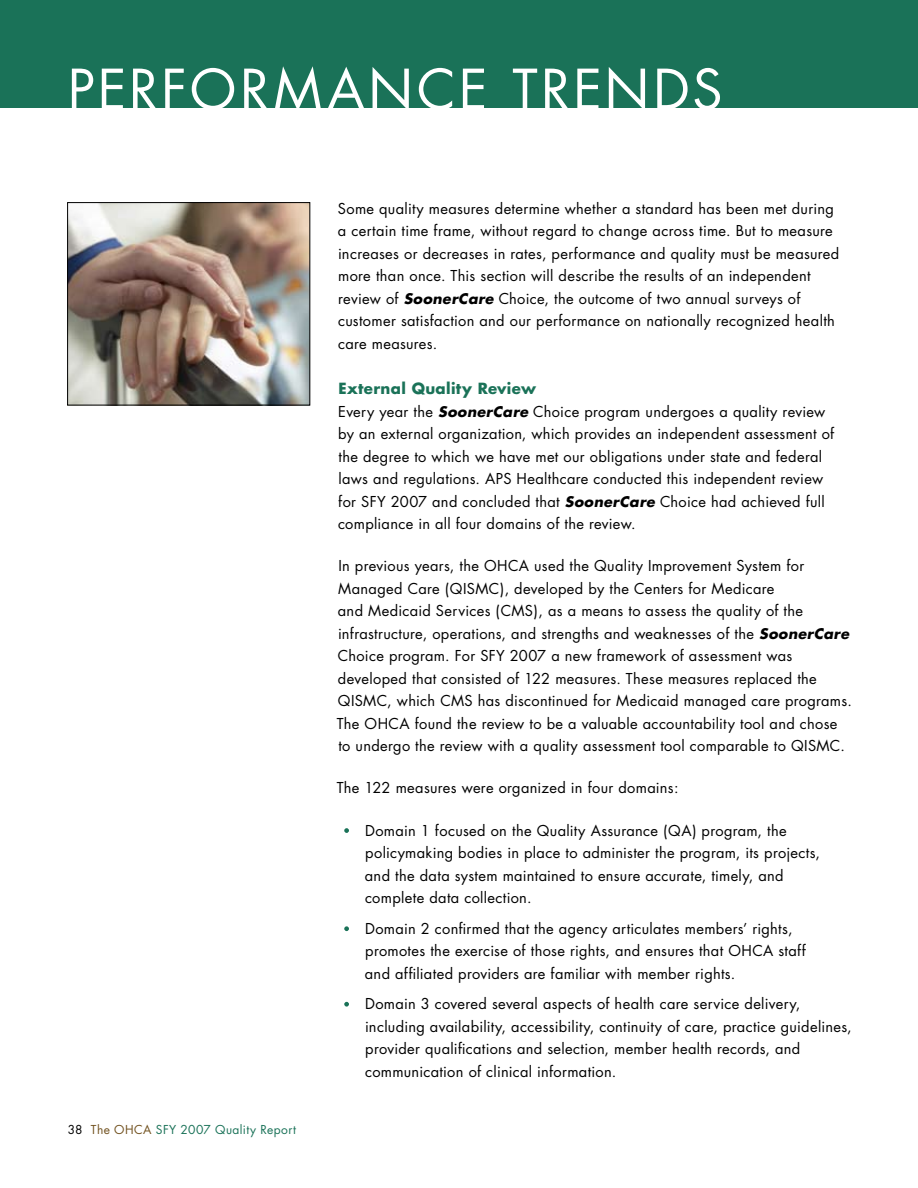
<style>
.page{position:relative;width:918px;height:1188px;background:#fff}
.page>*{position:absolute;margin:0;border:0;box-sizing:border-box;transform-origin:0 0}
.t1{font:54px "Futura";letter-spacing:.06em;color:#fff}
.t2{font:700 15px "Futura";letter-spacing:.025em;color:#1a7258}
.t3{font:14.7px/22.5px "Futura";letter-spacing:.015em;color:#000}
.t4{font:12px "Futura";letter-spacing:.035em;color:#1a7258}
.s1{color:#000}
.s2{color:#725220}
.s3{font-weight:700;font-style:italic;font-size:14.25px}
</style>
<div class="page">
<img style="left:70px;top:204px;width:238px;height:199px">
<div style="left:68px;top:202px;width:242px;height:203px;border:1px solid #000"></div>
<div style="left:0;top:0;width:918px;height:108px;background:#1a7258"></div>
<svg style="left:344px;top:828px;width:5px;height:5px"></svg>
<svg style="left:344px;top:926px;width:5px;height:5px"></svg>
<svg style="left:344px;top:1002px;width:5px;height:5px"></svg>
<p class="t1" style="left:68px;top:55px;width:656px">Performance Trends</p>
<p class="t4" style="left:68px;top:1122px;width:230px"><span class="s1">38</span> <span class="s2">The OHCA</span> SFY 2007 Quality Report</p>
<p class="t3" style="left:338px;top:197px;width:503px">Some quality measures determine whether a standard has been met during a certain time frame, without regard to change across time. But to measure increases or decreases in rates, performance and quality must be measured more than once. This section will describe the results of an independent review of <span class="s3">SoonerCare</span> Choice, the outcome of two annual surveys of customer satisfaction and our performance on nationally recognized health care measures.</p>
<p class="t2" style="left:338px;top:378px;width:199px">External Quality Review</p>
<p class="t3" style="left:338px;top:400px;width:498px">Every year the <span class="s3">SoonerCare</span> Choice program undergoes a quality review by an external organization, which provides an independent assessment of the degree to which we have met our obligations under state and federal laws and regulations. APS</p>
<p class="t3" style="left:338px;top:468px;width:488px;text-align:justify;text-indent:179px">Healthcare conducted this independent review for SFY 2007 and concluded that <span class="s3">SoonerCare</span> Choice had achieved full compliance in all four domains of the review.</p>
<p class="t3" style="left:337px;top:555px;width:517px">In previous years, the OHCA used the Quality Improvement System for Managed Care (QISMC), developed by the Centers for Medicare<br>and Medicaid Services (CMS), as a means to assess the quality of the infrastructure, operations, and strengths and weaknesses of the <span class="s3">SoonerCare </span>Choice program. For SFY 2007 a new framework of assessment was developed that consisted of 122 measures. These measures replaced the QISMC, which CMS has discontinued for Medicaid managed care programs.<br>The OHCA found the review to be a valuable accountability tool and chose to undergo the review with a quality assessment tool comparable to QISMC.</p>
<p class="t3" style="left:337px;top:777px;width:343px">The 122 measures were organized in four domains:</p>
<p class="t3" style="left:365px;top:819px;width:457px">Domain 1 focused on the Quality Assurance (QA) program, the policymaking bodies in place to administer the program, its projects, and the data system maintained to ensure accurate, timely, and complete data collection.</p>
<p class="t3" style="left:365px;top:917px;width:443px">Domain 2 confirmed that the agency articulates members’ rights, promotes the exercise of those rights, and ensures that OHCA staff and affiliated providers are familiar with member rights.</p>
<p class="t3" style="left:365px;top:993px;width:488px">Domain 3 covered several aspects of health care service delivery, including availability, accessibility, continuity of care, practice guidelines, provider qualifications and selection, member health records, and communication of clinical information.</p>
</div>
